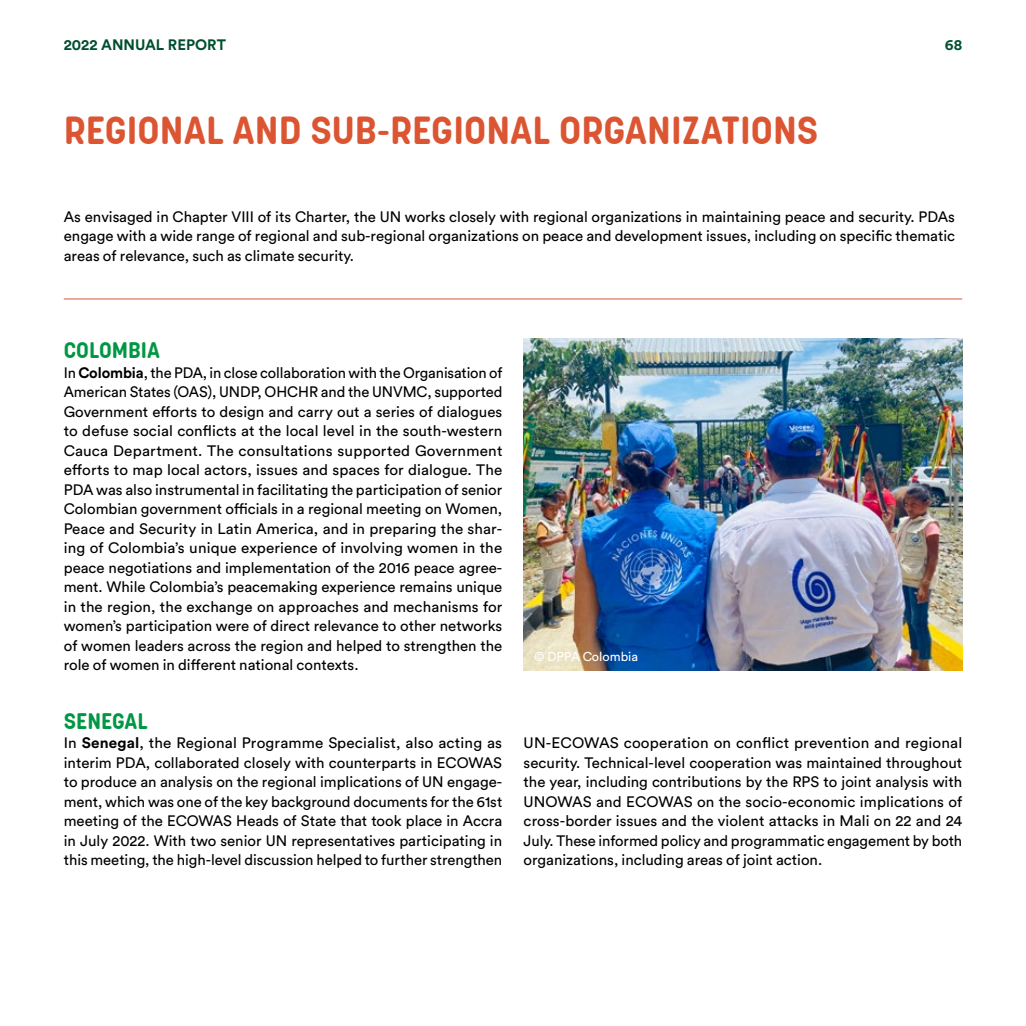
<style>
.page{position:relative;width:1026px;height:1026px;background:#fff}
.page>*{position:absolute;margin:0;border:0;box-sizing:border-box;transform-origin:0 0}
.t1{font:700 39px "Korolev Rounded";color:#dc5532}
.t2{font:700 22.5px "Korolev Rounded";color:#009744}
.t3{font:15px/19.5px "Circular Std";color:#000;text-align:justify}
.t4{font:700 15px "Circular Std";color:#004f30}
.t5{font:12.75px "Circular Std";color:#fff}
.s1{font-weight:700}
</style>
<div class="page">
<img style="left:524px;top:339px;width:438px;height:331px">
<hr style="left:64px;top:299px;width:898px;height:1px;background:#dc5532">
<p class="t4" style="left:64px;top:35px;width:164px">2022 ANNUAL REPORT</p>
<p class="t4" style="left:945px;top:35px;width:19px">68</p>
<h1 class="t1" style="left:64px;top:106px;width:756px">REGIONAL AND SUB-REGIONAL ORGANIZATIONS</h1>
<p class="t3" style="left:64px;top:206px;width:893px">As envisaged in Chapter VIII of its Charter, the UN works closely with regional organizations in maintaining peace and security. PDAs engage with a wide range of regional and sub-regional organizations on peace and development issues, including on specific thematic areas of relevance, such as climate security.</p>
<h2 class="t2" style="left:64px;top:336px;width:98px">COLOMBIA</h2>
<p class="t3" style="left:64px;top:362px;width:440px">In <span class="s1">Colombia</span>, the PDA, in close collaboration with the Organisation of American States (OAS), UNDP, OHCHR and the UNVMC, supported Government efforts to design and carry out a series of dialogues to defuse social conflicts at the local level in the south-western Cauca Department. The consultations supported Government efforts to map local actors, issues and spaces for dialogue. The PDA was also instrumental in facilitating the participation of senior Colombian government officials in a regional meeting on Women, Peace and Security in Latin America, and in preparing the shar&shy;ing of Colombia’s unique experience of involving women in the peace negotiations and implementation of the 2016 peace agree&shy;ment. While Colombia’s peacemaking experience remains unique in the region, the exchange on approaches and mechanisms for women’s participation were of direct relevance to other networks of women leaders across the region and helped to strengthen the role of women in different national contexts.</p>
<p class="t5" style="left:534px;top:648px;width:105px">© DPPA Colombia</p>
<h2 class="t2" style="left:64px;top:707px;width:86px">SENEGAL</h2>
<p class="t3" style="left:64px;top:733px;width:440px">In <span class="s1">Senegal</span>, the Regional Programme Specialist, also acting as interim PDA, collaborated closely with counterparts in ECOWAS to produce an analysis on the regional implications of UN engage&shy;ment, which was one of the key background documents for the 61st meeting of the ECOWAS Heads of State that took place in Accra in July 2022. With two senior UN representatives participating in this meeting, the high-level discussion helped to further strengthen</p>
<p class="t3" style="left:524px;top:733px;width:440px">UN-ECOWAS cooperation on conflict prevention and regional security. Technical-level cooperation was maintained throughout the year, including contributions by the RPS to joint analysis with UNOWAS and ECOWAS on the socio-economic implications of cross-border issues and the violent attacks in Mali on 22 and 24<br>July. These informed policy and programmatic engagement by both organizations, including areas of joint action.</p>
</div>
